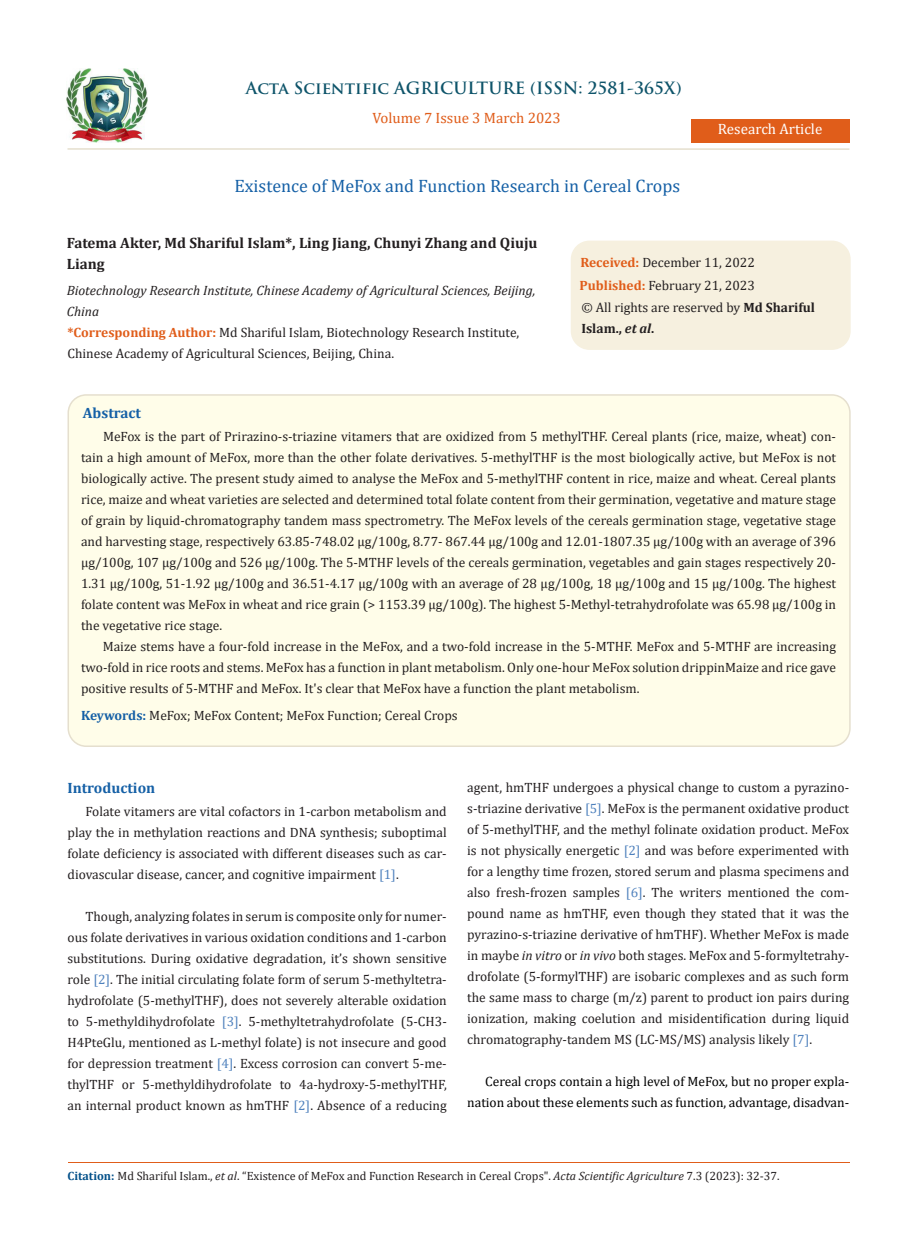
<style>
.page{position:relative;width:917px;height:1260px;background:#fff}
.page>*{position:absolute;margin:0;border:0;box-sizing:border-box;transform-origin:0 0}
.t1{font:18px "Cambria";color:#1560a6}
.t2{font:700 16.5px "Trajan Pro";color:#0e546a}
.t3{font:700 15px/21px "Cambria";color:#231f20}
.t4{font:15px "Cambria";color:#e05d1a}
.t5{font:700 15px "Cambria";color:#1560a6}
.t6{font:15px "Cambria";color:#fff}
.t7{font:13.5px/21px "Cambria";color:#231f20;text-align:justify}
.t8{font:13.5px/21px "Cambria";color:#000;text-align:right}
.t9{font:italic 13.5px/21px "Cambria";color:#231f20}
.t10{font:12px "Cambria";color:#231f20}
.s1{font-weight:700;color:#e05d1a}
.s2{font-weight:700}
.s3{font-weight:700;font-style:italic}
.s4{font-weight:700;color:#1560a6}
.s5{color:#4f81bd}
.s6{font-style:italic}
.s7{font-weight:700;color:#035089}
</style>
<div class="page">
<img style="left:67px;top:68px;width:80px;height:74px">
<div style="left:690px;top:119px;width:159px;height:23px;background:#e05d1a"></div>
<div style="left:571px;top:241px;width:278px;height:108px;background:#f6f0df;border-radius:18px"></div>
<div style="left:570px;top:241px;width:280px;height:109px;border:2px solid #f6f0df;border-radius:18px"></div>
<div style="left:68px;top:395px;width:781px;height:351px;background:#fffde9;border-radius:18px"></div>
<div style="left:67px;top:394px;width:783px;height:353px;border:2px solid #e5dfce;border-radius:18px"></div>
<hr style="left:68px;top:1163px;width:781px;height:1px;background:#e05d1a">
<hr style="left:67px;top:148px;width:782px;height:2px;background:#e5dfce">
<p class="t2" style="left:246px;top:77px;width:437px">Acta Scientific AGRICULTURE (ISSN: 2581-365X)</p>
<p class="t4" style="left:372px;top:109px;width:190px">Volume 7 Issue 3 March 2023</p>
<p class="t1" style="left:234px;top:175px;width:447px">Existence of MeFox and Function Research in Cereal Crops</p>
<p class="t6" style="left:717px;top:120px;width:106px">Research Article</p>
<p class="t3" style="left:67px;top:232px;width:472px">Fatema Akter, Md Shariful Islam*, Ling Jiang, Chunyi Zhang and Qiuju<br>Liang</p>
<p class="t9" style="left:67px;top:279px;width:470px">Biotechnology Research Institute, Chinese Academy of Agricultural Sciences, Beijing,<br>China</p>
<p class="t7" style="left:67px;top:322px;width:453px"><span class="s1">*Corresponding Author:</span> Md Shariful Islam, Biotechnology Research Institute,<br>Chinese Academy of Agricultural Sciences, Beijing, China.</p>
<p class="t7" style="left:580px;top:252px;width:176px"><span class="s1">Received:</span> December 11, 2022</p>
<p class="t7" style="left:579px;top:275px;width:177px"><span class="s1">Published:</span> February 21, 2023</p>
<p class="t7" style="left:581px;top:297px;width:235px">© All rights are reserved by <span class="s2">Md Shariful<br>Islam.,</span> <span class="s3">et al</span><span class="s2">.</span></p>
<p class="t5" style="left:83px;top:403px;width:60px">Abstract</p>
<p class="t7" style="left:81px;top:426px;width:756px;text-indent:22px">MeFox is the part of Prirazino-s-triazine vitamers that are oxidized from 5 methylTHF. Cereal plants (rice, maize, wheat) con&shy;tain a high amount of MeFox, more than the other folate derivatives. 5-methylTHF is the most biologically active, but MeFox is not biologically active. The present study aimed to analyse the MeFox and 5-methylTHF content in rice, maize and wheat. Cereal plants rice, maize and wheat varieties are selected and determined total folate content from their germination, vegetative and mature stage of grain by liquid-chromatography tandem mass spectrometry. The MeFox levels of the cereals germination stage, vegetative stage and harvesting stage, respectively 63.85-748.02 µg/100g, 8.77- 867.44 µg/100g and 12.01-1807.35 µg/100g with an average of 396 μg/100g, 107 μg/100g and 526 μg/100g. The 5-MTHF levels of the cereals germination, vegetables and gain stages respectively 20- 1.31 µg/100g, 51-1.92 µg/100g and 36.51-4.17 µg/100g with an average of 28 μg/100g, 18 μg/100g and 15 μg/100g. The highest folate content was MeFox in wheat and rice grain (&gt; 1153.39 µg/100g). The highest 5-Methyl-tetrahydrofolate was 65.98 µg/100g in the vegetative rice stage.</p>
<p class="t7" style="left:81px;top:636px;width:756px;text-indent:22px">Maize stems have a four-fold increase in the MeFox, and a two-fold increase in the 5-MTHF. MeFox and 5-MTHF are increasing two-fold in rice roots and stems. MeFox has a function in plant metabolism. Only one-hour MeFox solution drippinMaize and rice gave positive results of 5-MTHF and MeFox. It's clear that MeFox have a function the plant metabolism.</p>
<p class="t7" style="left:81px;top:705px;width:378px"><span class="s4">Keywords:</span> MeFox; MeFox Content; MeFox Function; Cereal Crops</p>
<p class="t5" style="left:67px;top:777px;width:89px">Introduction</p>
<p class="t7" style="left:67px;top:801px;width:381px;text-indent:18px">Folate vitamers are vital cofactors in 1-carbon metabolism and play the in methylation reactions and DNA synthesis; suboptimal folate deficiency is associated with different diseases such as car&shy;diovascular disease, cancer, and cognitive impairment <span class="s5">[1]</span>.</p>
<p class="t7" style="left:67px;top:906px;width:381px;text-indent:18px">Though, analyzing folates in serum is composite only for numer&shy;ous folate derivatives in various oxidation conditions and 1-carbon substitutions. During oxidative degradation, it’s shown sensitive role <span class="s5">[2]</span>. The initial circulating folate form of serum 5-methyltetra&shy;hydrofolate (5-methylTHF), does not severely alterable oxidation to 5-methyldihydrofolate <span class="s5">[3]</span>. 5-methyltetrahydrofolate (5-CH3- H4PteGlu, mentioned as L-methyl folate) is not insecure and good for depression treatment <span class="s5">[4]</span>. Excess corrosion can convert 5-me&shy;thylTHF or 5-methyldihydrofolate to 4a-hydroxy-5-methylTHF, an internal product known as hmTHF <span class="s5">[2]</span>. Absence of a reducing</p>
<p class="t7" style="left:467px;top:777px;width:383px">agent, hmTHF undergoes a physical change to custom a pyrazino&shy;s-triazine derivative <span class="s5">[5]</span>. MeFox is the permanent oxidative product of 5-methylTHF, and the methyl folinate oxidation product. MeFox is not physically energetic <span class="s5">[2]</span> and was before experimented with for a lengthy time frozen, stored serum and plasma specimens and also fresh-frozen samples <span class="s5">[6]</span>. The writers mentioned the com&shy;pound name as hmTHF, even though they stated that it was the pyrazino-s-triazine derivative of hmTHF). Whether MeFox is made in maybe <span class="s6">in vitro</span> or <span class="s6">in vivo</span> both stages. MeFox and 5-formyltetrahy&shy;drofolate (5-formylTHF) are isobaric complexes and as such form the same mass to charge (m/z) parent to product ion pairs during ionization, making coelution and misidentification during liquid chromatography-tandem MS (LC-MS/MS) analysis likely <span class="s5">[7]</span>.</p>
<p class="t8" style="left:467px;top:1071px;width:383px">Cereal crops contain a high level of MeFox, but no proper expla&shy;nation about these elements such as function, advantage, disadvan-</p>
<p class="t10" style="left:68px;top:1168px;width:713px"><span class="s7">Citation:</span> Md Shariful Islam., <span class="s6">et al</span>. “Existence of MeFox and Function Research in Cereal Crops". <span class="s6">Acta Scientific Agriculture</span> 7.3 (2023): 32-37.</p>
</div>
